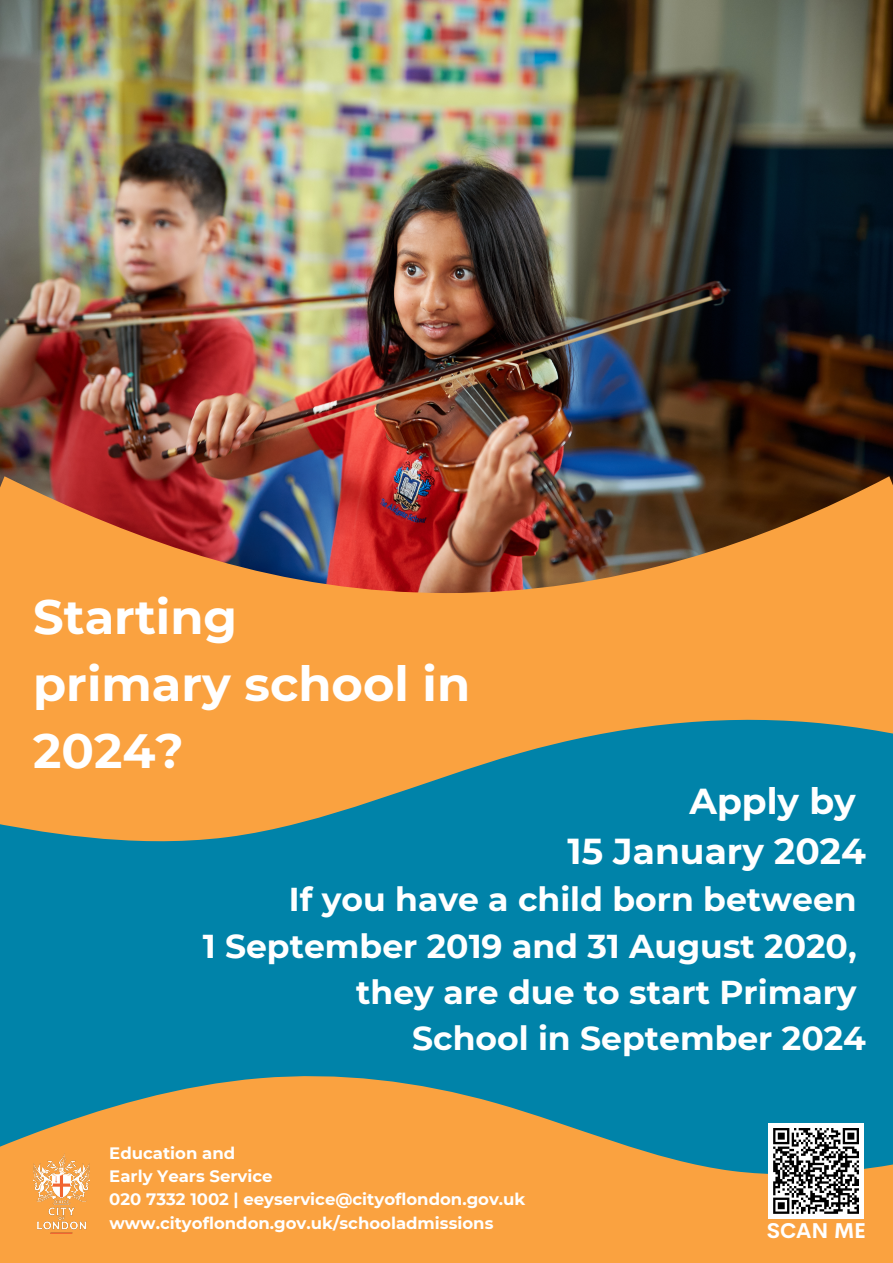
<style>
.page{position:relative;width:893px;height:1263px;background:#fff}
.page>*{position:absolute;margin:0;border:0;box-sizing:border-box;transform-origin:0 0}
.t1{font:700 48px/67px "Montserrat";color:#fff}
.t2{font:700 36px/50.1px "Montserrat";color:#fff;text-align:right}
.t3{font:700 33px/46.1px "Montserrat";color:#fff;text-align:right}
.t4{font:700 21px "Cerebri Sans";color:#fff}
.t5{font:700 16.5px/23.1px "Montserrat";color:#fff}
</style>
<div class="page">
<img style="left:0;top:0;width:893px;height:476px">
<img style="left:0;top:476px;width:893px;height:238px">
<svg style="left:0;top:714px;width:893px;height:358px;background:#2d8895"></svg>
<svg style="left:0;top:1072px;width:893px;height:191px;background:#bc9a5a"></svg>
<img style="left:33px;top:1154px;width:56px;height:79px">
<div style="left:768px;top:1123px;width:95px;height:95px;background:#fff"></div>
<svg style="left:773px;top:1128px;width:86px;height:86px"></svg>
<p class="t1" style="left:33px;top:583px;width:438px">Starting<br>primary school in<br>2024?</p>
<p class="t2" style="left:567px;top:775px;width:300px">Apply by<br>15 January 2024</p>
<p class="t3" style="left:203px;top:876px;width:655px">If you have a child born between<br>1 September 2019 and 31 August 2020, they are due to start Primary</p>
<p class="t3" style="left:412px;top:1015px;width:455px">School in September 2024</p>
<p class="t5" style="left:109px;top:1142px;width:127px">Education and</p>
<p class="t5" style="left:109px;top:1165px;width:418px">Early Years Service<br>020 7332 1002 | eeyservice@cityoflondon.gov.uk www.cityoflondon.gov.uk/schooladmissions</p>
<p class="t4" style="left:767px;top:1217px;width:101px">SCAN ME</p>
</div>
